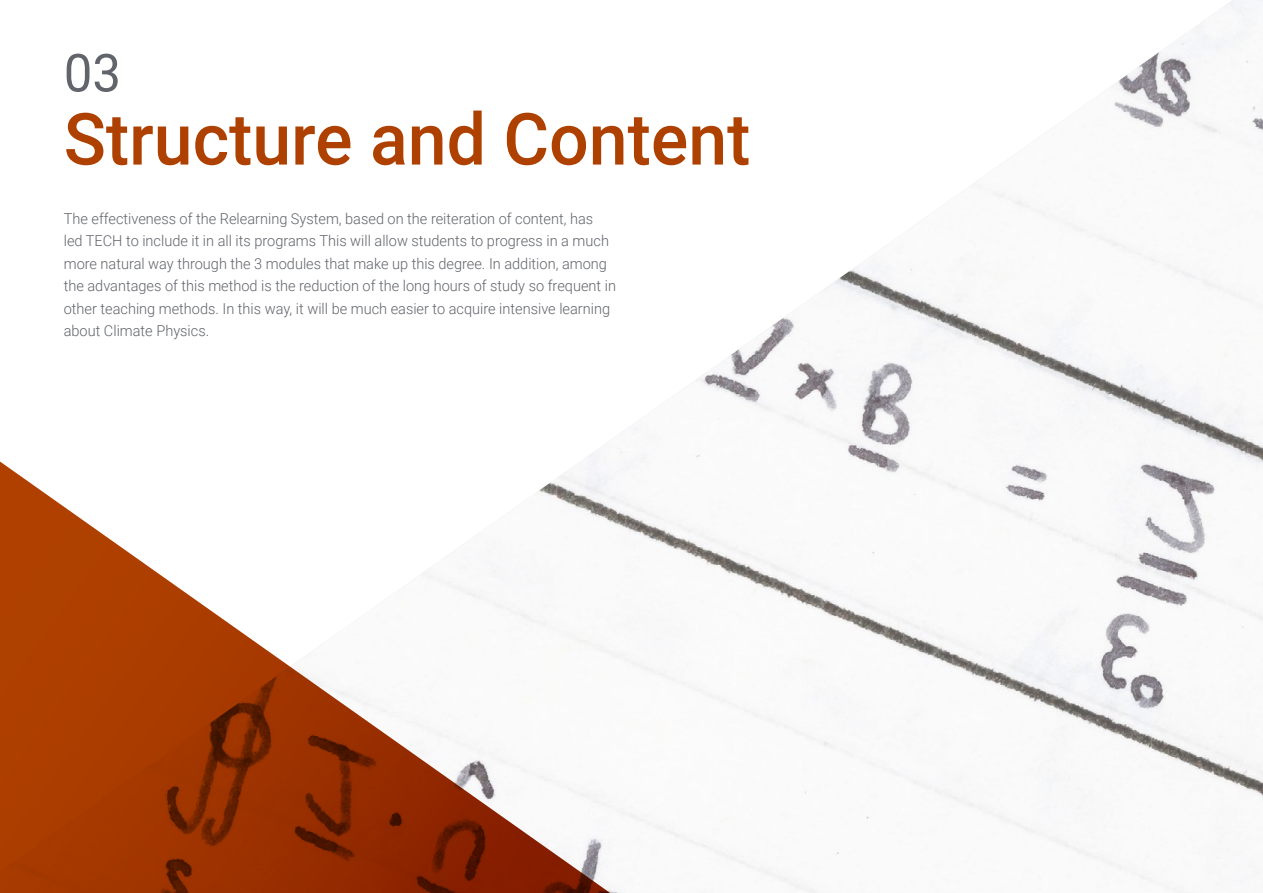
<style>
.page{position:relative;width:1263px;height:893px;background:#fff}
.page>*{position:absolute;margin:0;border:0;box-sizing:border-box;transform-origin:0 0}
.t1{font:500 72px "Roboto";color:#ae4000}
.t2{font:52.5px "Roboto";color:#61646a}
.t3{font:300 15px/22.5px "Roboto";color:#61646a}
</style>
<div class="page">
<img style="left:603px;top:0;width:660px;height:893px">
<svg style="left:0;top:446px;width:640px;height:447px"></svg>
<h2 class="t2" style="left:64px;top:36px;width:59px">03</h2>
<h1 class="t1" style="left:64px;top:89px;width:688px">Structure and Content</h1>
<p class="t3" style="left:64px;top:207px;width:554px">The effectiveness of the Relearning System, based on the reiteration of content, has<br>led TECH to include it in all its programs This will allow students to progress in a much more natural way through the 3 modules that make up this degree. In addition, among the advantages of this method is the reduction of the long hours of study so frequent in other teaching methods. In this way, it will be much easier to acquire intensive learning about Climate Physics.</p>
</div>
